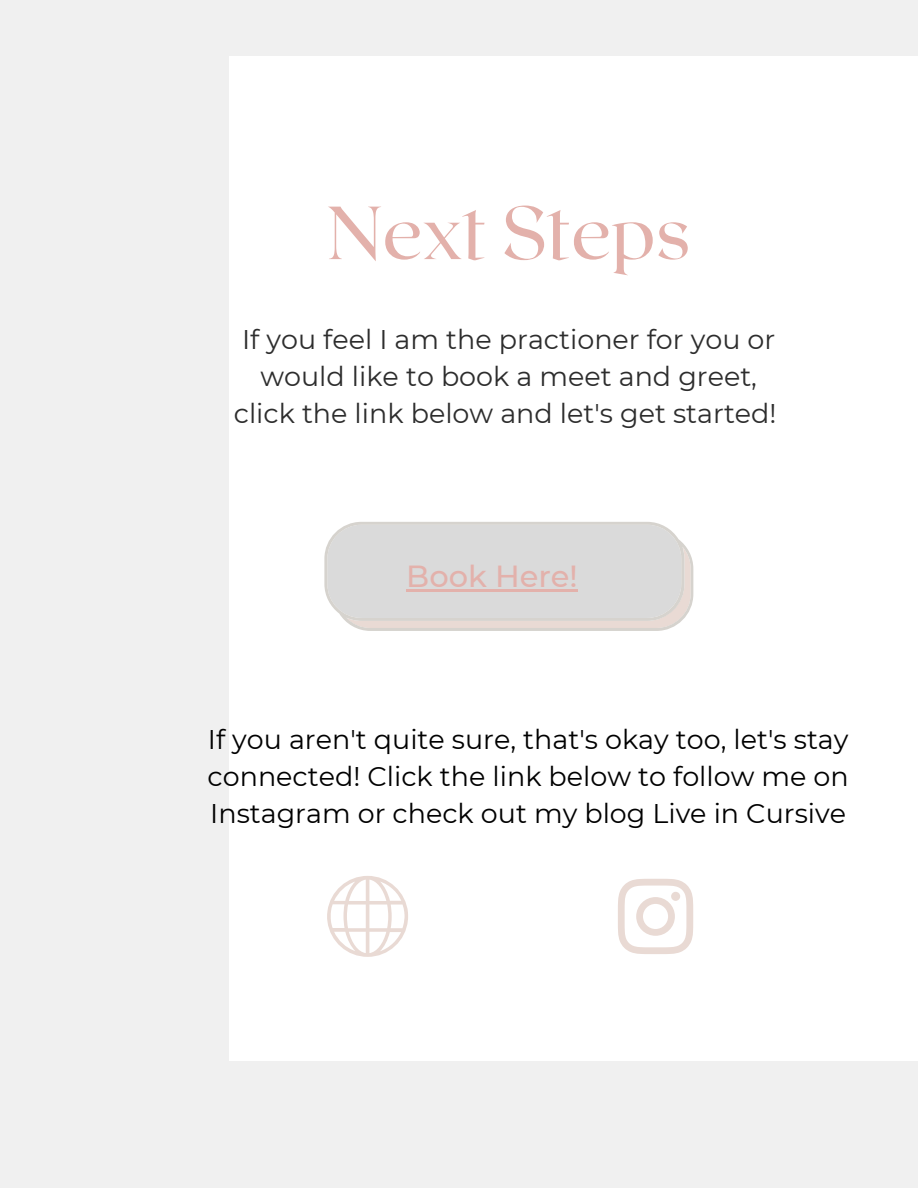
<style>
.page{position:relative;width:918px;height:1188px;background:#f0f0f0}
.page>*{position:absolute;margin:0;border:0;box-sizing:border-box;transform-origin:0 0}
.t1{font:75px "Roxborough CF";color:#e3b1ab}
.t2{font:500 30.45px "Montserrat";color:#e3b1ab}
.t3{font:27px/37.2px "Montserrat";color:#000;text-align:justify}
.t4{font:27px/37.2px "Montserrat";color:#2d2d2d;text-align:center}
</style>
<div class="page">
<div style="left:229px;top:56px;width:689px;height:1005px;background:#fff"></div>
<svg style="left:324px;top:522px;width:369px;height:109px;background:#dcdbda"></svg>
<hr style="left:406px;top:589px;width:172px;height:3px;background:#e3b1ab">
<svg style="left:327px;top:876px;width:81px;height:81px"></svg>
<svg style="left:618px;top:879px;width:75px;height:75px"></svg>
<div style="left:671px;top:892px;width:9px;height:9px;background:#e9dad4;border-radius:50%"></div>
<h1 class="t1" style="left:327px;top:184px;width:365px">Next Steps</h1>
<p class="t4" style="left:234px;top:321px;width:544px">If you feel I am the practioner for you or would like to book a meet and greet, click the link below and let's get started!</p>
<p class="t2" style="left:406px;top:558px;width:173px">Book Here!</p>
<p class="t3" style="left:208px;top:720px;width:643px">If you aren't quite sure, that's okay too, let's stay connected! Click the link below to follow me on Instagram or check out my blog Live in Cursive</p>
</div>
